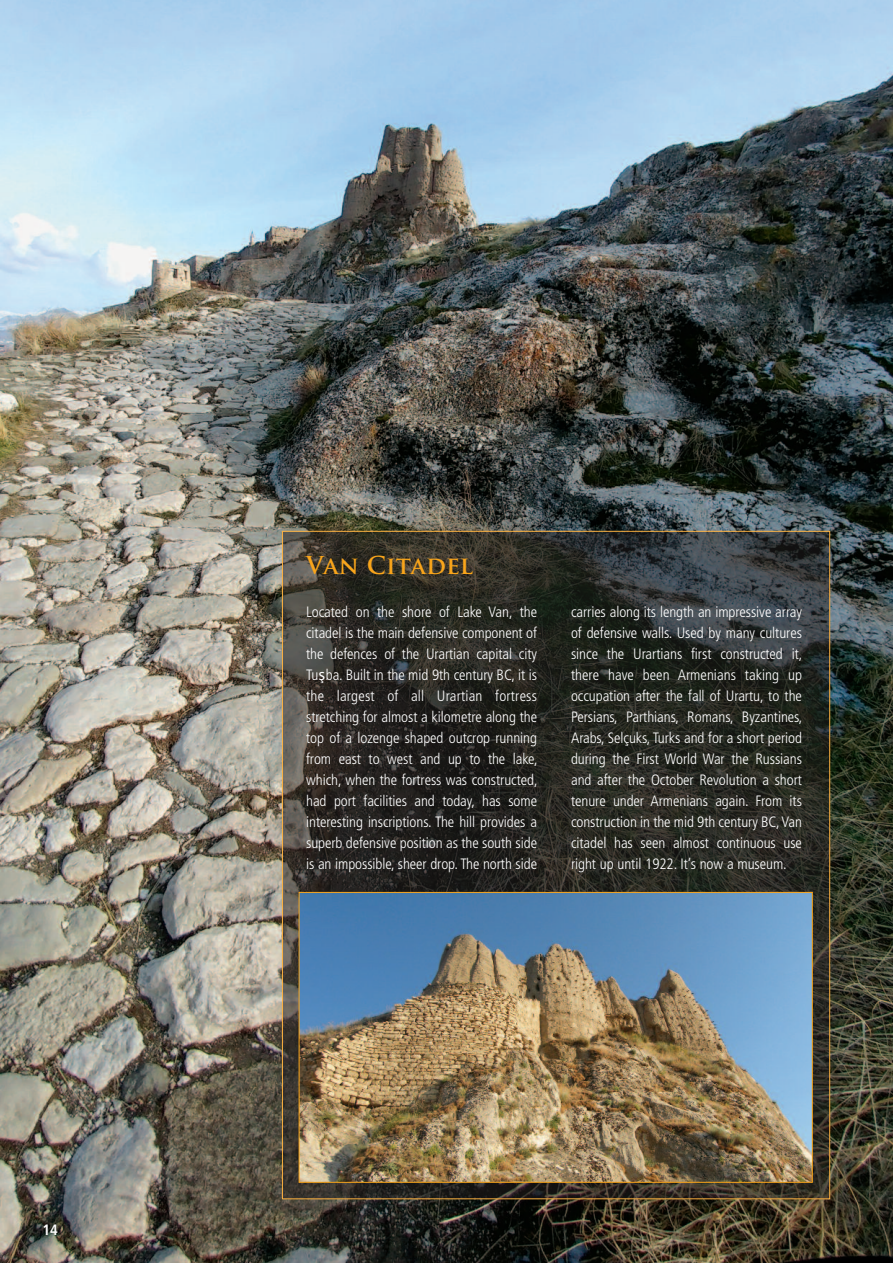
<style>
.page{position:relative;width:893px;height:1263px;background:#fff}
.page>*{position:absolute;margin:0;border:0;box-sizing:border-box;transform-origin:0 0}
.t1{font:700 24px "Trajan Pro";color:#f9a51b}
.t2{font:300 condensed 15px/21px "Frutiger";letter-spacing:-.005em;color:#fff;text-align:justify}
.t3{font:700 condensed 15px "Frutiger";color:#fff}
.s1{font-family:"Lucida Grande";font-weight:400;font-stretch:normal}
</style>
<div class="page">
<img style="left:0;top:0;width:893px;height:1263px">
<div style="left:283px;top:532px;width:546px;height:666px;background:#231f20;opacity:.5"></div>
<img style="left:301px;top:894px;width:510px;height:287px">
<div style="left:299px;top:892px;width:514px;height:291px;border:1px solid #f9a51b"></div>
<p class="t3" style="left:43px;top:1224px;width:17px">14</p>
<h1 class="t1" style="left:306px;top:556px;width:168px">Van Citadel</h1>
<p class="t2" style="left:306px;top:602px;width:233px">Located on the shore of Lake Van, the citadel is the main defensive component of the defences of the Urartian capital city Tu<span class="s1">ş</span>ba. Built in the mid 9th century BC, it is the largest of all Urartian fortress stretching for almost a kilometre along the top of a lozenge shaped outcrop running from east to west and up to the lake, which, when the fortress was constructed, had port facilities and today, has some interesting inscriptions. The hill provides a superb defensive position as the south side is an impossible, sheer drop. The north side</p>
<p class="t2" style="left:571px;top:602px;width:233px">carries along its length an impressive array of defensive walls. Used by many cultures since the Urartians first constructed it, there have been Armenians taking up occupation after the fall of Urartu, to the Persians, Parthians, Romans, Byzantines, Arabs, Selçuks, Turks and for a short period during the First World War the Russians and after the October Revolution a short tenure under Armenians again. From its construction in the mid 9th century BC,Van citadel has seen almost continuous use right up until 1922. It’s now a museum.</p>
</div>
